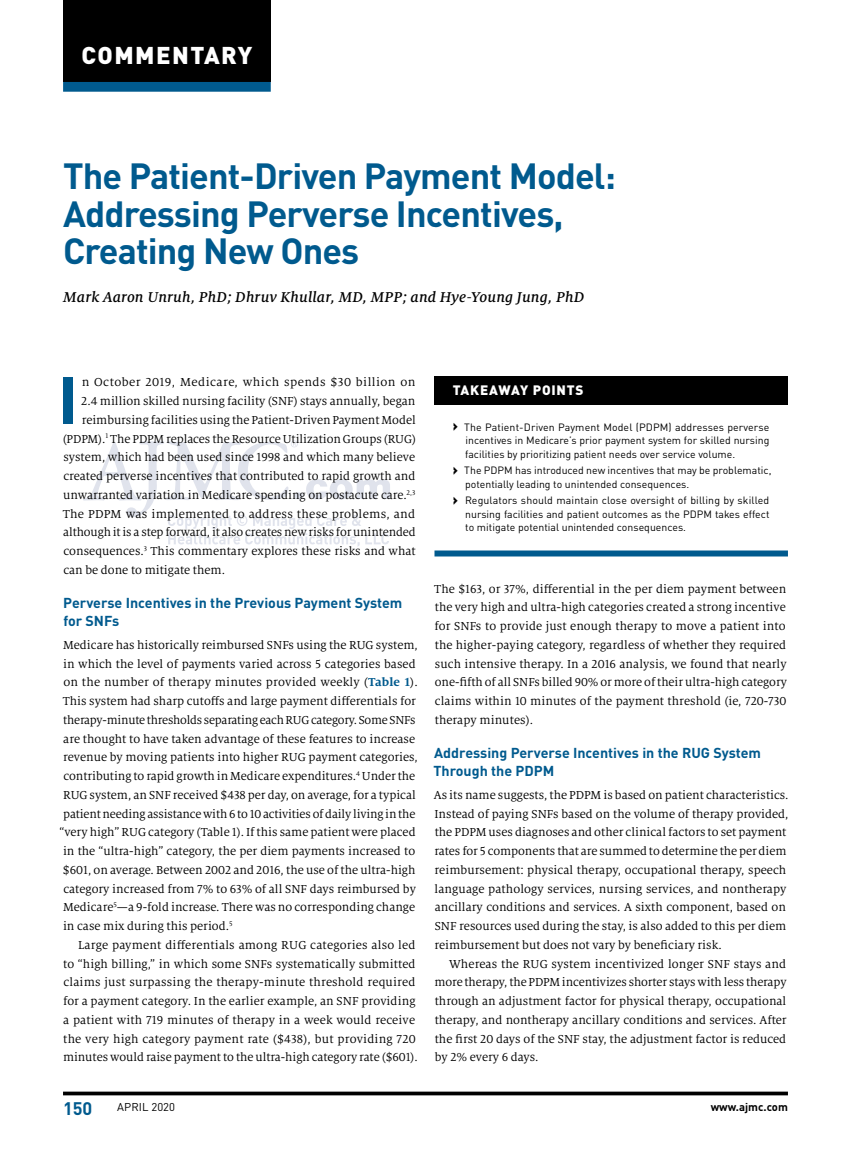
<style>
.page{position:relative;width:851px;height:1161px;background:#fff}
.page>*{position:absolute;margin:0;border:0;box-sizing:border-box;transform-origin:0 0}
.t1{font:700 65.4px "DINOT";color:#005a8e}
.t2{font:700 36px/37.5px "DINOT";letter-spacing:-.025em;color:#005a8e}
.t3{font:900 24px "DINOT";letter-spacing:.06em;color:#fff}
.t4{font:700 18px "DINOT";color:#005a8e}
.t5{font:italic 500 15.75px "Milo Serif OT";letter-spacing:.01em;color:#000}
.t6{font:700 14.25px/18.8px "DINOT";color:#005a8e}
.t7{font:900 13.5px "DINOT";letter-spacing:.06em;color:#fff}
.t8{font:12.75px/18.8px "Milo Serif OT";color:#000;text-align:justify}
.t9{font:12.75px "Milo Serif OT";letter-spacing:.02em;color:#000}
.t10{font:12.75px "Milo Serif OT";letter-spacing:.03em;color:#000}
.t11{font:700 11.25px "DINOT";color:#000}
.t12{font:11.25px "DINOT";letter-spacing:.01em;color:#000}
.t13{font:10.5px/13.5px "DINOT";color:#000;text-align:justify}
.s1{font-weight:700;color:#005a8e}
.s2{font-weight:900;font-size:14.7px}
</style>
<div class="page">
<hr style="left:63px;top:1092px;width:725px;height:3px;background:#000">
<svg style="left:83px;top:440px;width:307px;height:106px"></svg>
<div style="left:434px;top:376px;width:354px;height:28px;background:#000"></div>
<div style="left:434px;top:550px;width:354px;height:6px;background:#005a8e"></div>
<div style="left:63px;top:0;width:208px;height:82px;background:#000"></div>
<div style="left:63px;top:82px;width:208px;height:10px;background:#005a8e"></div>
<h3 class="t3" style="left:81px;top:39px;width:172px">COMMENTARY</h3>
<h2 class="t2" style="left:63px;top:156px;width:554px">The Patient-Driven Payment Model:<br>Addressing Perverse Incentives,<br>Creating New Ones</h2>
<p class="t5" style="left:63px;top:289px;width:522px">Mark Aaron Unruh, PhD; Dhruv Khullar, MD, MPP; and Hye-Young Jung, PhD</p>
<h1 class="t1" style="left:58px;top:357px;width:21px">I</h1>
<p class="t10" style="left:82px;top:376px;width:335px">n October 2019, Medicare, which spends $30 billion on</p>
<p class="t8" style="left:81px;top:392px;width:336px">2.4 million skilled nursing facility (SNF) stays annually, began</p>
<p class="t8" style="left:82px;top:411px;width:335px">reimbursing facilities using the Patient-Driven Payment Model</p>
<p class="t8" style="left:63px;top:429px;width:355px">(PDPM).<sup>1</sup> The PDPM replaces the Resource Utilization Groups (RUG)</p>
<p class="t8" style="left:63px;top:448px;width:353px">system, which had been used since 1998 and which many believe</p>
<p class="t8" style="left:63px;top:467px;width:353px">created perverse incentives that contributed to rapid growth and</p>
<p class="t8" style="left:63px;top:486px;width:354px">unwarranted variation in Medicare spending on postacute care.<sup>2,3</sup></p>
<p class="t9" style="left:63px;top:507px;width:354px">The PDPM was implemented to address these problems, and</p>
<p class="t8" style="left:63px;top:523px;width:354px">although it is a step forward, it also creates new risks for unintended</p>
<p class="t8" style="left:63px;top:542px;width:354px">consequences.<sup>3</sup> This commentary explores these risks and what</p>
<p class="t8" style="left:63px;top:561px;width:163px">can be done to mitigate them.</p>
<p class="t6" style="left:63px;top:593px;width:340px">Perverse Incentives in the Previous Payment System for SNFs</p>
<p class="t8" style="left:63px;top:636px;width:356px">Medicare has historically reimbursed SNFs using the RUG system,</p>
<p class="t8" style="left:63px;top:654px;width:354px">in which the level of payments varied across 5 categories based</p>
<p class="t8" style="left:63px;top:673px;width:356px">on the number of therapy minutes provided weekly (<span class="s1">Table 1</span>).</p>
<p class="t8" style="left:63px;top:692px;width:354px">This system had sharp cutoffs and large payment differentials for</p>
<p class="t8" style="left:63px;top:711px;width:353px">therapy-minute thresholds separating each RUG category. Some SNFs</p>
<p class="t8" style="left:63px;top:729px;width:353px">are thought to have taken advantage of these features to increase</p>
<p class="t8" style="left:63px;top:748px;width:356px">revenue by moving patients into higher RUG payment categories,</p>
<p class="t8" style="left:63px;top:767px;width:353px">contributing to rapid growth in Medicare expenditures.<sup>4</sup> Under the</p>
<p class="t8" style="left:63px;top:786px;width:354px">RUG system, an SNF received $438 per day, on average, for a typical</p>
<p class="t8" style="left:63px;top:804px;width:353px">patient needing assistance with 6 to 10 activities of daily living in the</p>
<p class="t8" style="left:59px;top:823px;width:358px">“very high” RUG category (Table 1). If this same patient were placed</p>
<p class="t8" style="left:63px;top:842px;width:353px">in the “ultra-high” category, the per diem payments increased to</p>
<p class="t8" style="left:63px;top:861px;width:354px">$601, on average. Between 2002 and 2016, the use of the ultra-high</p>
<p class="t8" style="left:63px;top:879px;width:354px">category increased from 7% to 63% of all SNF days reimbursed by</p>
<p class="t8" style="left:63px;top:898px;width:353px">Medicare<sup>5</sup>—a 9-fold increase. There was no corresponding change</p>
<p class="t8" style="left:63px;top:917px;width:171px">in case mix during this period.<sup>5</sup></p>
<p class="t8" style="left:78px;top:936px;width:339px">Large payment differentials among RUG categories also led</p>
<p class="t8" style="left:63px;top:954px;width:354px">to “high billing,” in which some SNFs systematically submitted</p>
<p class="t8" style="left:63px;top:973px;width:353px">claims just surpassing the therapy-minute threshold required</p>
<p class="t8" style="left:63px;top:992px;width:354px">for a payment category. In the earlier example, an SNF providing</p>
<p class="t8" style="left:63px;top:1011px;width:353px">a patient with 719 minutes of therapy in a week would receive</p>
<p class="t8" style="left:63px;top:1029px;width:354px">the very high category payment rate ($438), but providing 720</p>
<p class="t8" style="left:63px;top:1048px;width:356px">minutes would raise payment to the ultra-high category rate ($601).</p>
<p class="t7" style="left:452px;top:382px;width:132px">TAKEAWAY POINTS</p>
<p class="t13" style="left:465px;top:420px;width:305px;text-indent:-12px"><span class="s2">›</span> The Patient-Driven Payment Model (PDPM) addresses perverse incentives in Medicare’s prior payment system for skilled nursing facilities by prioritizing patient needs over service volume.</p>
<p class="t13" style="left:465px;top:463px;width:308px;text-indent:-12px"><span class="s2">›</span> The PDPM has introduced new incentives that may be problematic, potentially leading to unintended consequences.</p>
<p class="t13" style="left:465px;top:493px;width:306px;text-indent:-12px"><span class="s2">›</span> Regulators should maintain close oversight of billing by skilled nursing facilities and patient outcomes as the PDPM takes effect to mitigate potential unintended consequences.</p>
<p class="t8" style="left:434px;top:579px;width:354px">The $163, or 37%, differential in the per diem payment between the very high and ultra-high categories created a strong incentive for SNFs to provide just enough therapy to move a patient into the higher-paying category, regardless of whether they required such intensive therapy. In a 2016 analysis, we found that nearly one-fifth of all SNFs billed 90% or more of their ultra-high category claims within 10 minutes of the payment threshold (ie, 720-730 therapy minutes).</p>
<p class="t6" style="left:433px;top:743px;width:329px">Addressing Perverse Incentives in the RUG System<br>Through the PDPM</p>
<p class="t8" style="left:434px;top:786px;width:356px;text-align:left">As its name suggests, the PDPM is based on patient characteristics.<br>Instead of paying SNFs based on the volume of therapy provided, the PDPM uses diagnoses and other clinical factors to set payment rates for 5 components that are summed to determine the per diem reimbursement: physical therapy, occupational therapy, speech language pathology services, nursing services, and nontherapy ancillary conditions and services. A sixth component, based on SNF resources used during the stay, is also added to this per diem reimbursement but does not vary by beneficiary risk.</p>
<p class="t8" style="left:434px;top:954px;width:353px;text-indent:15px">Whereas the RUG system incentivized longer SNF stays and more therapy, the PDPM incentivizes shorter stays with less therapy through an adjustment factor for physical therapy, occupational therapy, and nontherapy ancillary conditions and services. After the first 20 days of the SNF stay, the adjustment factor is reduced by 2% every 6 days.</p>
<h3 class="t4" style="left:63px;top:1096px;width:31px">150</h3>
<p class="t12" style="left:117px;top:1100px;width:59px">APRIL 2020</p>
<p class="t11" style="left:710px;top:1099px;width:79px">www.ajmc.com</p>
</div>
